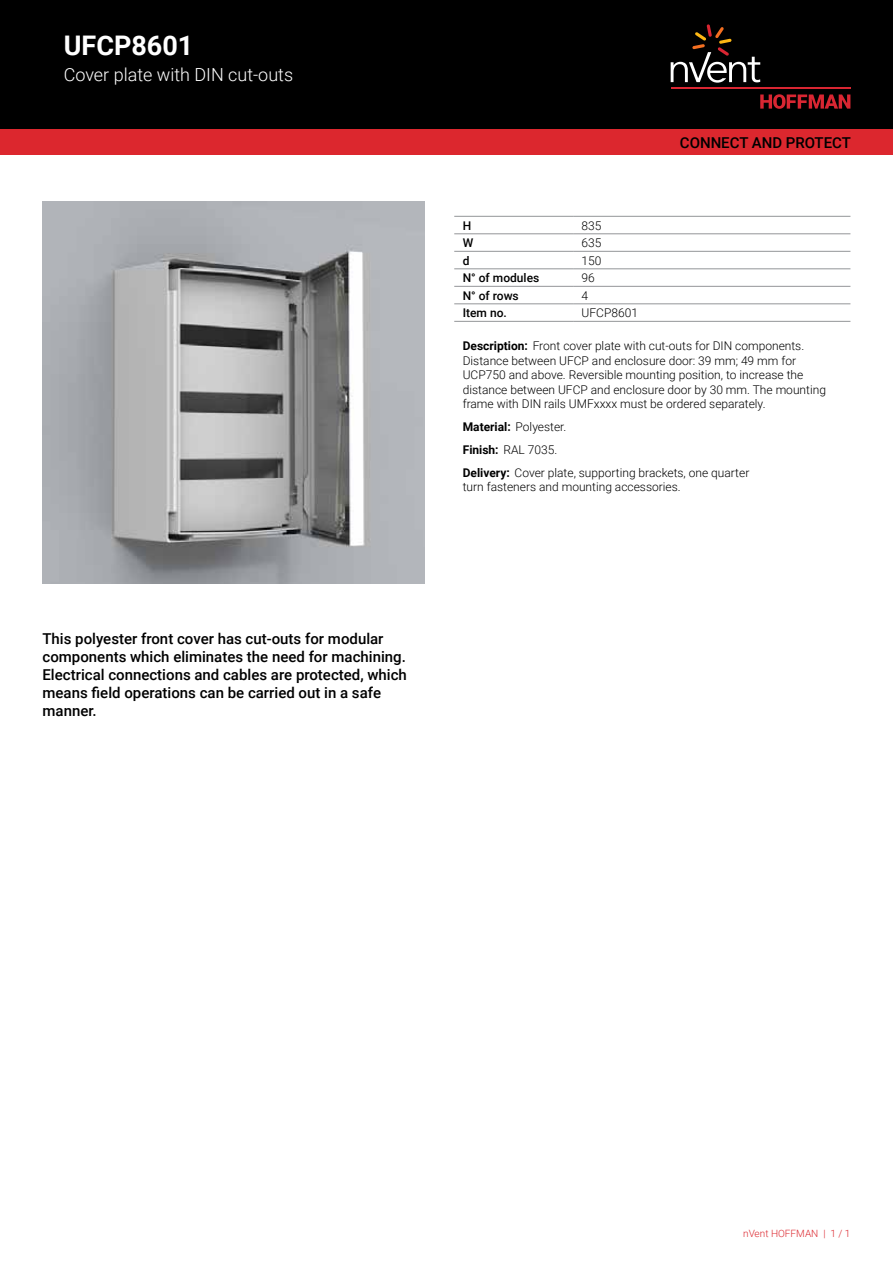
<style>
.page{position:relative;width:893px;height:1263px;background:#fff}
.page>*{position:absolute;margin:0;border:0;box-sizing:border-box;transform-origin:0 0}
.t1{font:700 27px "Roboto";color:#fff}
.t2{font:300 18px "Roboto";color:#fff}
.t3{font:500 15px/18px "Roboto";color:#000}
.t4{font:300 12px/14.4px "Roboto";color:#000}
.t5{font:500 12px "Roboto";color:#000}
.t6{font:300 10.05px "Roboto";color:#dc272e}
.s1{font-weight:700}
</style>
<div class="page">
<div style="left:0;top:0;width:893px;height:129px;background:#000"></div>
<svg style="left:760px;top:94px;width:90px;height:15px"></svg>
<hr style="left:671px;top:88px;width:179px;height:1px;background:#d92632">
<svg style="left:671px;top:24px;width:89px;height:59px"></svg>
<div style="left:0;top:129px;width:893px;height:26px;background:#dc272e"></div>
<hr style="left:454px;top:216px;width:119px;height:1px;background:#939598">
<hr style="left:454px;top:234px;width:119px;height:1px;background:#939598">
<hr style="left:573px;top:216px;width:277px;height:1px;background:#939598">
<hr style="left:573px;top:234px;width:277px;height:1px;background:#939598">
<hr style="left:454px;top:251px;width:119px;height:1px;background:#939598">
<hr style="left:573px;top:251px;width:277px;height:1px;background:#939598">
<hr style="left:454px;top:269px;width:119px;height:1px;background:#939598">
<hr style="left:573px;top:269px;width:277px;height:1px;background:#939598">
<hr style="left:454px;top:286px;width:119px;height:1px;background:#939598">
<hr style="left:573px;top:286px;width:277px;height:1px;background:#939598">
<hr style="left:454px;top:304px;width:119px;height:1px;background:#939598">
<hr style="left:454px;top:321px;width:119px;height:1px;background:#939598">
<hr style="left:573px;top:304px;width:277px;height:1px;background:#939598">
<hr style="left:573px;top:321px;width:277px;height:1px;background:#939598">
<img style="left:43px;top:202px;width:381px;height:382px">
<img style="left:154px;top:314px;width:158px;height:158px">
<h1 class="t1" style="left:64px;top:27px;width:131px">UFCP8601</h1>
<h2 class="t2" style="left:64px;top:62px;width:231px">Cover plate with DIN cut-outs</h2>
<p class="t3" style="left:43px;top:629px;width:366px">This polyester front cover has cut-outs for modular components which eliminates the need for machining.<br>Electrical connections and cables are protected, which means field operations can be carried out in a safe manner.</p>
<p class="t3" style="left:680px;top:133px;width:173px">CONNECT AND PROTECT</p>
<p class="t5" style="left:463px;top:217px;width:10px">H</p>
<p class="t4" style="left:582px;top:218px;width:21px">835</p>
<p class="t5" style="left:463px;top:234px;width:12px">W</p>
<p class="t4" style="left:582px;top:235px;width:21px">635</p>
<p class="t5" style="left:463px;top:252px;width:8px">d</p>
<p class="t4" style="left:582px;top:253px;width:21px">150</p>
<p class="t5" style="left:463px;top:269px;width:78px">N° of modules</p>
<p class="t4" style="left:582px;top:270px;width:15px">96</p>
<p class="t5" style="left:463px;top:287px;width:58px">N° of rows</p>
<p class="t4" style="left:582px;top:288px;width:8px">4</p>
<p class="t5" style="left:463px;top:304px;width:46px">Item no.</p>
<p class="t4" style="left:582px;top:305px;width:58px">UFCP8601</p>
<p class="t4" style="left:463px;top:339px;width:365px"><span class="s1">Description:</span> Front cover plate with cut-outs for DIN components.<br>Distance between UFCP and enclosure door: 39 mm; 49 mm for UCP750 and above. Reversible mounting position, to increase the distance between UFCP and enclosure door by 30 mm. The mounting frame with DIN rails UMFxxxx must be ordered separately.</p>
<p class="t4" style="left:463px;top:415px;width:288px;line-height:23px"><span class="s1">Material:</span> Polyester.<br><span class="s1">Finish:</span> RAL 7035.<br><span class="s1">Delivery:</span> Cover plate, supporting brackets, one quarter</p>
<p class="t4" style="left:463px;top:479px;width:219px">turn fasteners and mounting accessories.</p>
<p class="t6" style="left:743px;top:1226px;width:109px">nVent HOFFMAN | 1 / 1</p>
</div>
